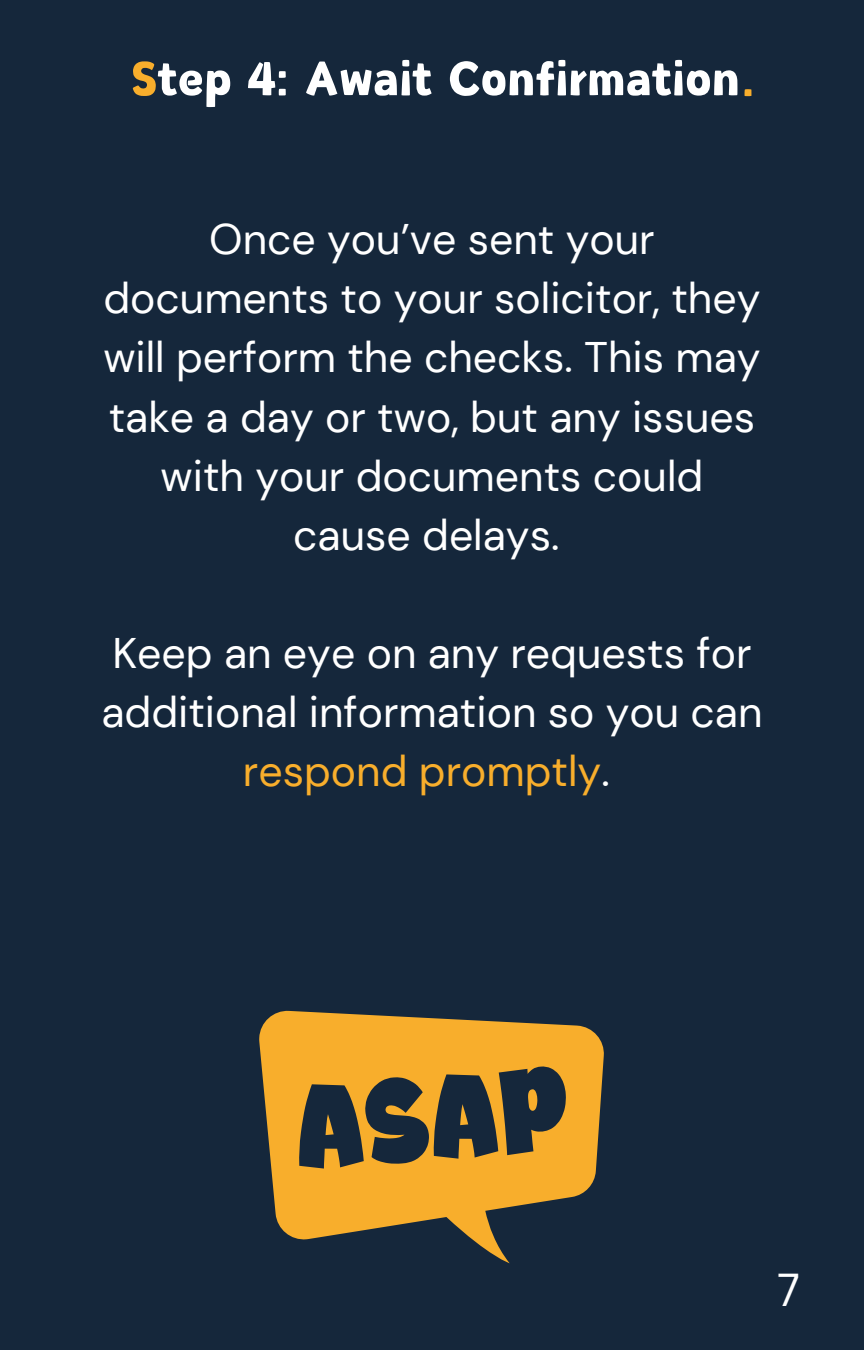
<style>
.page{position:relative;width:864px;height:1350px;background:#15273b}
.page>*{position:absolute;margin:0;border:0;box-sizing:border-box;transform-origin:0 0}
.t1{font:63px "Canva Little Boots";color:#fff}
.t2{font:45px "Canva Sans";color:#fff}
.t3{font:42.75px/58.9px "DM Sans";color:#fff;text-align:center}
.s1{color:#f8ae2c}
</style>
<div class="page">
<svg style="left:259px;top:1010px;width:345px;height:253px;fill:#f8ae2c"></svg>
<p class="t1" style="left:131px;top:53px;width:626px"><span class="s1">S</span>tep 4: Await Confirmation<span class="s1">.</span></p>
<h1 class="t3" style="left:103px;top:210px;width:659px">Once you’ve sent your documents to your solicitor, they will perform the checks. This may take a day or two, but any issues with your documents could cause delays.</h1>
<p class="t3" style="left:101px;top:624px;width:663px">Keep an eye on any requests for additional information so you can <span class="s1">respond promptly</span>.</p>
<p class="t2" style="left:778px;top:1258px;width:24px">7</p>
</div>
